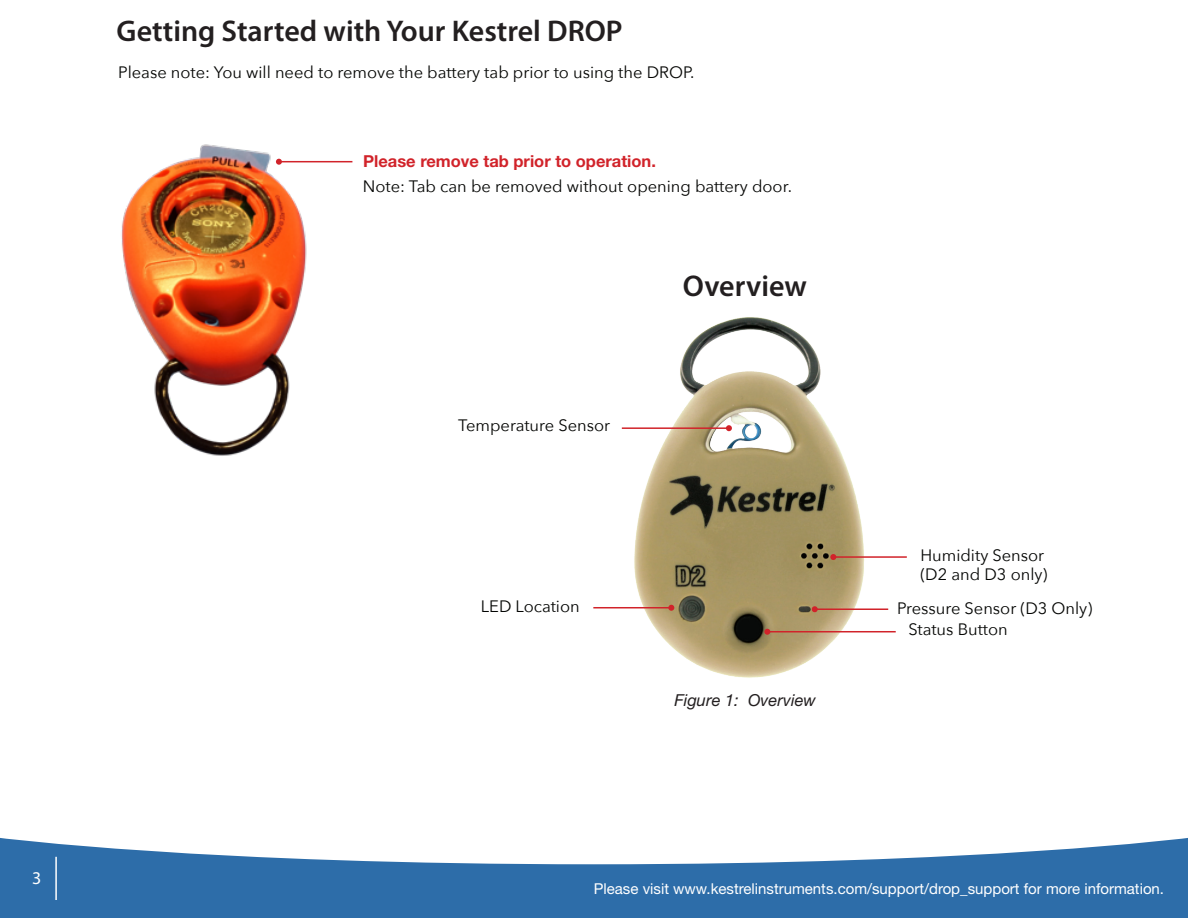
<style>
.page{position:relative;width:1188px;height:918px;background:#fff}
.page>*{position:absolute;margin:0;border:0;box-sizing:border-box;transform-origin:0 0}
.t1{font:600 30px "Myriad Pro";color:#231f20}
.t2{font:18px "Myriad Pro";color:#fff}
.body_text{font:16.5px "Avenir Next";color:#040503}
.t3{font:700 16.5px "Helvetica Neue LT Std";color:#d1232a}
.t4{font:italic 16.5px "Helvetica Neue LT Std";color:#231f20}
.t5{font:15px "Helvetica Neue LT Std";color:#fff}
</style>
<div class="page">
<svg style="left:0;top:838px;width:1188px;height:80px;fill:#2d6da9"></svg>
<hr style="left:55px;top:857px;width:2px;height:43px;background:#fff">
<img style="left:121px;top:144px;width:195px;height:312px">
<hr style="left:279px;top:161px;width:73px;height:1px;background:#d1232a">
<svg style="left:276px;top:159px;width:6px;height:6px"></svg>
<img style="left:593px;top:317px;width:301px;height:361px">
<hr style="left:622px;top:427px;width:107px;height:2px;background:#d1232a">
<svg style="left:726px;top:425px;width:6px;height:6px"></svg>
<hr style="left:833px;top:556px;width:74px;height:2px;background:#d1232a">
<svg style="left:830px;top:554px;width:6px;height:6px"></svg>
<hr style="left:767px;top:631px;width:129px;height:1px;background:#d1232a">
<svg style="left:764px;top:629px;width:6px;height:6px"></svg>
<hr style="left:593px;top:607px;width:78px;height:1px;background:#d1232a">
<svg style="left:668px;top:605px;width:6px;height:6px"></svg>
<hr style="left:815px;top:608px;width:73px;height:2px;background:#d1232a">
<svg style="left:812px;top:606px;width:6px;height:6px"></svg>
<p class="t2" style="left:32px;top:867px;width:11px">3</p>
<p class="t1" style="left:117px;top:12px;width:508px">Getting Started with Your Kestrel DROP</p>
<p class="body_text" style="left:118px;top:58px;width:578px">Please note: You will need to remove the battery tab prior to using the DROP.</p>
<p class="t3" style="left:363px;top:151px;width:294px">Please remove tab prior to operation.</p>
<p class="body_text" style="left:363px;top:172px;width:431px">Note: Tab can be removed without opening battery door.</p>
<p class="body_text" style="left:458px;top:412px;width:153px">Temperature Sensor</p>
<p class="t1" style="left:683px;top:267px;width:125px">Overview</p>
<p class="body_text" style="left:481px;top:592px;width:100px">LED Location</p>
<p class="t4" style="left:674px;top:690px;width:143px">Figure 1: Overview</p>
<p class="body_text" style="left:920px;top:541px;width:125px">Humidity Sensor</p>
<p class="body_text" style="left:920px;top:561px;width:129px">(D2 and D3 only)</p>
<p class="body_text" style="left:908px;top:615px;width:101px">Status Button</p>
<p class="body_text" style="left:897px;top:594px;width:197px">Pressure Sensor (D3 Only)</p>
<p class="t5" style="left:594px;top:880px;width:572px">Please visit www.kestrelinstruments.com/support/drop_support for more information.</p>
</div>
